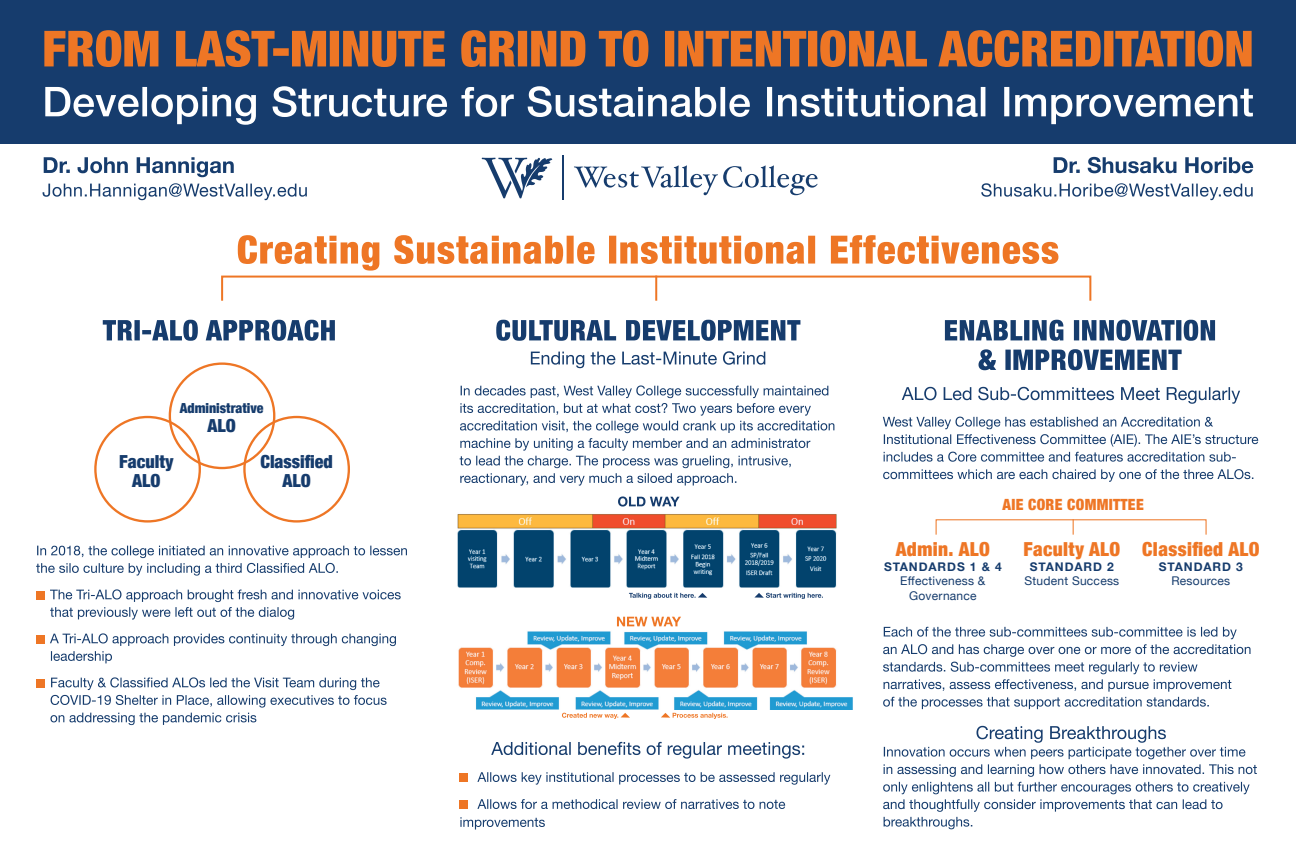
<style>
.page{position:relative;width:1296px;height:864px;background:#fff}
.page>*{position:absolute;margin:0;border:0;box-sizing:border-box;transform-origin:0 0}
.t1{font:900 condensed 19.3px "Helvetica Neue";letter-spacing:.02em;color:#ee7625}
.t2{font:900 condensed 18px/19.1px "Helvetica Neue";color:#163c6d;text-align:center}
.t3{font:900 condensed 15.45px "Helvetica Neue";letter-spacing:.02em;color:#ee7625}
.t4{font:900 condensed 13.9px "Helvetica Neue";color:#163c6d}
.t5{font:12px/14.4px "Helvetica Neue";letter-spacing:.02em;color:#163c6d;text-align:center}
.t6{font:700 12px "Helvetica Neue";letter-spacing:.075em;color:#163c6d}
</style>
<div class="page">
<svg style="left:238px;top:235px;width:820px;height:36px"></svg>
<svg style="left:979px;top:349px;width:203px;height:21px"></svg>
<svg style="left:945px;top:320px;width:270px;height:21px"></svg>
<svg style="left:531px;top:351px;width:234px;height:17px"></svg>
<svg style="left:496px;top:320px;width:304px;height:21px"></svg>
<svg style="left:103px;top:320px;width:232px;height:21px"></svg>
<div style="left:0;top:0;width:1296px;height:144px;background:#163c6d"></div>
<svg style="left:43px;top:183px;width:264px;height:17px"></svg>
<svg style="left:44px;top:157px;width:190px;height:20px"></svg>
<svg style="left:981px;top:183px;width:272px;height:17px"></svg>
<svg style="left:1054px;top:157px;width:199px;height:16px"></svg>
<svg style="left:45px;top:86px;width:1208px;height:39px"></svg>
<svg style="left:44px;top:30px;width:1208px;height:37px"></svg>
<hr style="left:563px;top:155px;width:1px;height:45px;background:#163c6d">
<svg style="left:574px;top:165px;width:244px;height:30px"></svg>
<svg style="left:482px;top:158px;width:70px;height:40px"></svg>
<svg style="left:883px;top:726px;width:374px;height:103px"></svg>
<svg style="left:883px;top:627px;width:368px;height:82px"></svg>
<svg style="left:883px;top:469px;width:370px;height:13px"></svg>
<svg style="left:883px;top:417px;width:375px;height:45px"></svg>
<svg style="left:902px;top:387px;width:338px;height:17px"></svg>
<div style="left:94px;top:416px;width:107px;height:107px;border:2px solid #ee7625;border-radius:50%"></div>
<div style="left:243px;top:416px;width:107px;height:107px;border:2px solid #ee7625;border-radius:50%"></div>
<div style="left:169px;top:362px;width:106px;height:107px;border:2px solid #ee7625;border-radius:50%"></div>
<div style="left:221px;top:276px;width:870px;height:26px;border:2px solid #ee7625"></div>
<hr style="left:655px;top:276px;width:2px;height:25px;background:#ee7625">
<img style="left:457px;top:514px;width:380px;height:74px">
<img style="left:458px;top:626px;width:395px;height:83px">
<svg style="left:1073px;top:519px;width:1px;height:16px"></svg>
<div style="left:662px;top:703px;width:8px;height:8px;background:#fff"></div>
<svg style="left:562px;top:713px;width:68px;height:6px"></svg>
<svg style="left:661px;top:713px;width:67px;height:6px"></svg>
<svg style="left:629px;top:593px;width:78px;height:6px"></svg>
<svg style="left:754px;top:593px;width:69px;height:6px"></svg>
<svg style="left:460px;top:817px;width:85px;height:13px"></svg>
<svg style="left:477px;top:799px;width:308px;height:10px"></svg>
<svg style="left:477px;top:772px;width:353px;height:13px"></svg>
<svg style="left:491px;top:742px;width:313px;height:17px"></svg>
<svg style="left:617px;top:617px;width:64px;height:9px"></svg>
<svg style="left:618px;top:496px;width:62px;height:11px"></svg>
<svg style="left:460px;top:385px;width:374px;height:101px"></svg>
<div style="left:460px;top:774px;width:8px;height:8px;background:#ee7625"></div>
<div style="left:460px;top:801px;width:8px;height:8px;background:#ee7625"></div>
<svg style="left:50px;top:677px;width:337px;height:48px"></svg>
<svg style="left:50px;top:633px;width:346px;height:30px"></svg>
<svg style="left:50px;top:589px;width:351px;height:31px"></svg>
<svg style="left:36px;top:546px;width:371px;height:30px"></svg>
<div style="left:36px;top:591px;width:8px;height:8px;background:#ee7625"></div>
<div style="left:36px;top:635px;width:8px;height:8px;background:#ee7625"></div>
<div style="left:36px;top:679px;width:8px;height:8px;background:#ee7625"></div>
<p class="t4" style="left:180px;top:397px;width:85px">Administrative</p>
<h2 class="t2" style="left:207px;top:415px;width:30px">ALO</h2>
<h2 class="t2" style="left:119px;top:451px;width:56px">Faculty<br>ALO</h2>
<h2 class="t2" style="left:260px;top:451px;width:74px">Classified<br>ALO</h2>
<p class="t3" style="left:1003px;top:491px;width:143px">AIE CORE COMMITTEE</p>
<h1 class="t1" style="left:896px;top:533px;width:96px">Admin. ALO</h1>
<p class="t6" style="left:884px;top:557px;width:119px">STANDARDS 1 &amp; 4</p>
<p class="t5" style="left:900px;top:575px;width:87px">Effectiveness &amp;<br>Governance</p>
<h1 class="t1" style="left:1023px;top:533px;width:98px">Faculty ALO</h1>
<p class="t6" style="left:1030px;top:557px;width:85px">STANDARD 2</p>
<p class="t5" style="left:1025px;top:575px;width:96px">Student Success</p>
<h1 class="t1" style="left:1142px;top:533px;width:119px">Classified ALO</h1>
<p class="t6" style="left:1159px;top:557px;width:85px">STANDARD 3</p>
<p class="t5" style="left:1172px;top:575px;width:60px">Resources</p>
</div>
